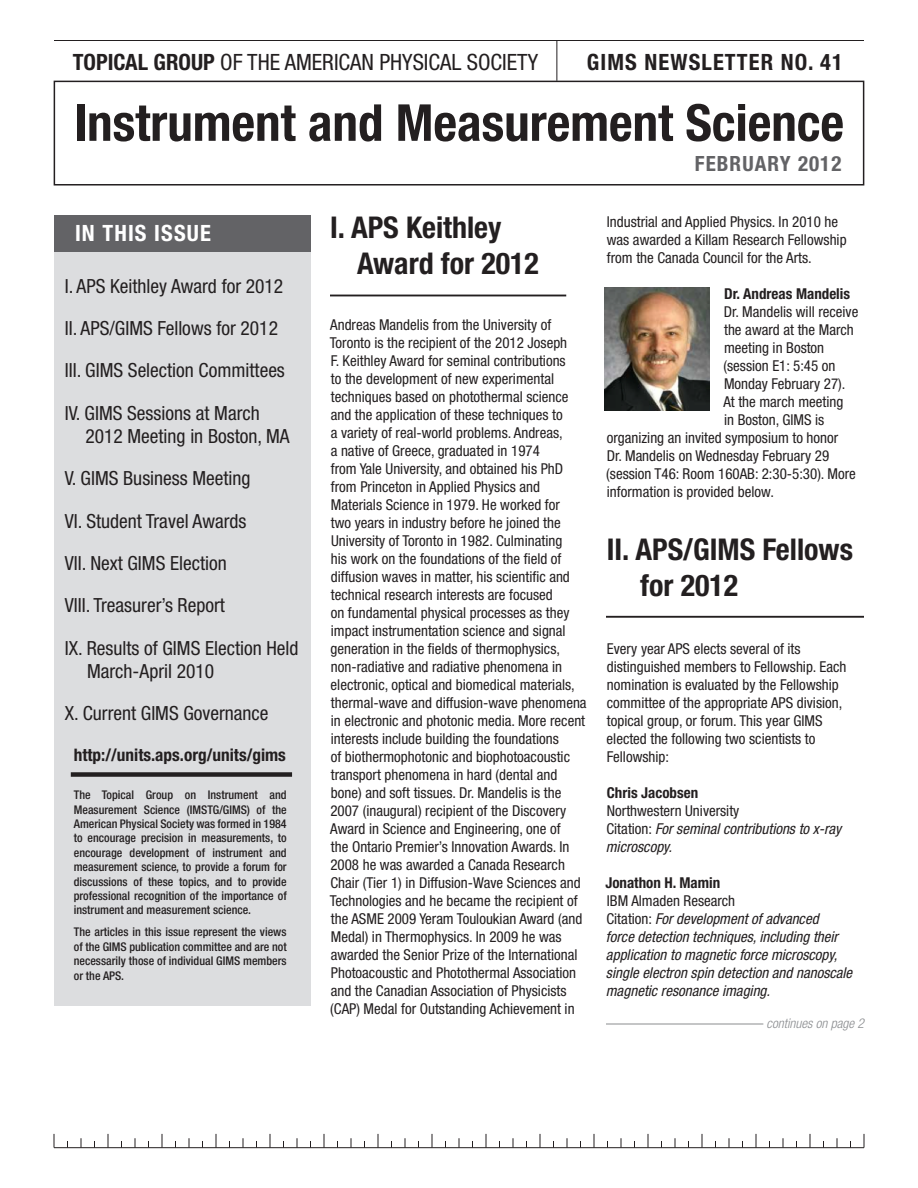
<style>
.page{position:relative;width:918px;height:1188px;background:#fff}
.page>*{position:absolute;margin:0;border:0;box-sizing:border-box;transform-origin:0 0}
.t1{font:700 condensed 51px "Helvetica Neue";color:#231f20}
.Headers{font:700 condensed 30px/36px "Helvetica Neue";color:#231f20}
.t2{font:condensed 22.5px "Helvetica Neue";color:#231f20}
.t3{font:700 condensed 22.5px "Helvetica Neue";letter-spacing:.05em;color:#231f20}
.t4{font:700 condensed 22.5px "Helvetica Neue";letter-spacing:.05em;color:#fff}
.t5{font:700 condensed 21px "Helvetica Neue";letter-spacing:.05em;color:#636366}
.Contents{font:condensed 19.5px/23.4px "Helvetica Neue";color:#231f20}
.Contents-2{font:700 condensed 17.25px "Helvetica Neue";color:#231f20}
.text{font:condensed 15px/18px "Helvetica Neue";color:#231f20}
.text-2{font:italic condensed 15px/18px "Helvetica Neue";color:#231f20}
.text-3{font:700 condensed 15px "Helvetica Neue";color:#231f20}
.Paragraph_Style_1{font:italic 300 condensed 13.5px "Helvetica Neue";color:#8a8c8f}
.t6{font:500 condensed 12px/14.4px "Helvetica Neue";color:#231f20;text-align:justify}
.s1{font-weight:700}
.s2{font-style:normal}
</style>
<div class="page">
<div style="left:54px;top:81px;width:810px;height:105px;border:2px solid #231f20"></div>
<hr style="left:54px;top:1147px;width:810px;height:1px;background:#231f20">
<svg style="left:54px;top:1134px;width:1px;height:14px"></svg>
<svg style="left:108px;top:1134px;width:1px;height:14px"></svg>
<svg style="left:162px;top:1134px;width:1px;height:14px"></svg>
<svg style="left:216px;top:1134px;width:1px;height:14px"></svg>
<svg style="left:270px;top:1134px;width:1px;height:14px"></svg>
<svg style="left:324px;top:1134px;width:1px;height:14px"></svg>
<svg style="left:378px;top:1134px;width:1px;height:14px"></svg>
<svg style="left:432px;top:1134px;width:1px;height:14px"></svg>
<svg style="left:486px;top:1134px;width:1px;height:14px"></svg>
<svg style="left:540px;top:1134px;width:1px;height:14px"></svg>
<svg style="left:594px;top:1134px;width:1px;height:14px"></svg>
<svg style="left:648px;top:1134px;width:1px;height:14px"></svg>
<svg style="left:702px;top:1134px;width:1px;height:14px"></svg>
<svg style="left:756px;top:1134px;width:1px;height:14px"></svg>
<svg style="left:810px;top:1134px;width:1px;height:14px"></svg>
<svg style="left:864px;top:1134px;width:1px;height:14px"></svg>
<hr style="left:556px;top:40px;width:1px;height:41px;background:#231f20">
<hr style="left:54px;top:40px;width:810px;height:1px;background:#231f20">
<div style="left:55px;top:215px;width:256px;height:791px;background:#dcdddf"></div>
<div style="left:55px;top:215px;width:256px;height:36px;background:#636366"></div>
<div style="left:71px;top:772px;width:221px;height:5px;background:#231f20"></div>
<hr style="left:330px;top:295px;width:236px;height:1px;background:#231f20">
<hr style="left:606px;top:616px;width:258px;height:2px;background:#231f20">
<hr style="left:606px;top:1024px;width:157px;height:1px;background:#8a8c8f">
<img style="left:604px;top:287px;width:106px;height:123px">
<p class="t2" style="left:73px;top:49px;width:467px"><span class="s1">TOPICAL GROUP</span> OF THE AMERICAN PHYSICAL SOCIETY</p>
<p class="t3" style="left:587px;top:48px;width:258px">GIMS NEWSLETTER NO. 41</p>
<p class="t1" style="left:74px;top:92px;width:772px">Instrument and Measurement Science</p>
<p class="t4" style="left:75px;top:219px;width:137px">IN THIS ISSUE</p>
<p class="Contents" style="left:65px;top:274px;width:220px">I. APS Keithley Award for 2012</p>
<p class="Contents" style="left:65px;top:316px;width:215px">II. APS/GIMS Fellows for 2012</p>
<p class="Contents" style="left:65px;top:359px;width:222px">III. GIMS Selection Committees</p>
<p class="Contents" style="left:85px;top:401px;width:206px;text-indent:-21px">IV. GIMS Sessions at March<br>2012 Meeting in Boston, MA</p>
<p class="Contents" style="left:65px;top:467px;width:187px">V. GIMS Business Meeting</p>
<p class="Contents" style="left:65px;top:509px;width:183px">VI. Student Travel Awards</p>
<p class="Contents" style="left:65px;top:551px;width:164px">VII. Next GIMS Election</p>
<p class="Contents" style="left:65px;top:594px;width:162px">VIII. Treasurer’s Report</p>
<p class="Contents" style="left:87px;top:636px;width:213px;text-indent:-22px">IX. Results of GIMS Election Held<br>March-April 2010</p>
<p class="Contents" style="left:65px;top:702px;width:205px">X. Current GIMS Governance</p>
<p class="Contents-2" style="left:74px;top:744px;width:214px">http://units.aps.org/units/gims</p>
<p class="t6" style="left:74px;top:788px;width:214px">The Topical Group on Instrument and Measurement Science (IMSTG/GIMS) of the American Physical Society was formed in 1984 to encourage precision in measurements, to encourage development of instrument and measurement science, to provide a forum for discussions of these topics, and to provide professional recognition of the importance of instrument and measurement science.</p>
<p class="t6" style="left:74px;top:925px;width:214px">The articles in this issue represent the views of the GIMS publication committee and are not necessarily those of individual GIMS members or the APS.</p>
<p class="Headers" style="left:357px;top:209px;width:183px;text-indent:-27px">I. APS Keithley<br>Award for 2012</p>
<p class="text" style="left:330px;top:316px;width:258px">Andreas Mandelis from the University of Toronto is the recipient of the 2012 Joseph<br>F. Keithley Award for seminal contributions<br>to the development of new experimental techniques based on photothermal science and the application of these techniques to<br>a variety of real-world problems. Andreas,<br>a native of Greece, graduated in 1974<br>from Yale University, and obtained his PhD from Princeton in Applied Physics and Materials Science in 1979. He worked for<br>two years in industry before he joined the University of Toronto in 1982. Culminating<br>his work on the foundations of the field of diffusion waves in matter, his scientific and technical research interests are focused<br>on fundamental physical processes as they impact instrumentation science and signal generation in the fields of thermophysics, non-radiative and radiative phenomena in electronic, optical and biomedical materials, thermal-wave and diffusion-wave phenomena in electronic and photonic media. More recent interests include building the foundations<br>of biothermophotonic and biophotoacoustic transport phenomena in hard (dental and bone) and soft tissues. Dr. Mandelis is the 2007 (inaugural) recipient of the Discovery Award in Science and Engineering, one of<br>the Ontario Premier’s Innovation Awards. In 2008 he was awarded a Canada Research Chair (Tier 1) in Diffusion-Wave Sciences and Technologies and he became the recipient of the ASME 2009 Yeram Touloukian Award (and Medal) in Thermophysics. In 2009 he was awarded the Senior Prize of the International Photoacoustic and Photothermal Association and the Canadian Association of Physicists (CAP) Medal for Outstanding Achievement in</p>
<p class="t5" style="left:695px;top:151px;width:148px">FEBRUARY 2012</p>
<p class="text" style="left:607px;top:212px;width:241px">Industrial and Applied Physics. In 2010 he was awarded a Killam Research Fellowship from the Canada Council for the Arts.</p>
<p class="text-3" style="left:724px;top:284px;width:128px">Dr. Andreas Mandelis</p>
<p class="text" style="left:724px;top:302px;width:136px">Dr. Mandelis will receive</p>
<p class="text" style="left:724px;top:320px;width:131px">the award at the March</p>
<p class="text" style="left:724px;top:338px;width:102px">meeting in Boston</p>
<p class="text" style="left:724px;top:356px;width:114px">(session E1: 5:45 on</p>
<p class="text" style="left:724px;top:374px;width:123px">Monday February 27).</p>
<p class="text" style="left:723px;top:392px;width:121px">At the march meeting</p>
<p class="text" style="left:724px;top:410px;width:102px">in Boston, GIMS is</p>
<p class="text" style="left:607px;top:428px;width:233px">organizing an invited symposium to honor</p>
<p class="text" style="left:607px;top:446px;width:224px">Dr. Mandelis on Wednesday February 29</p>
<p class="text" style="left:606px;top:464px;width:251px">(session T46: Room 160AB: 2:30-5:30). More</p>
<p class="text" style="left:607px;top:482px;width:169px">information is provided below.</p>
<p class="Headers" style="left:640px;top:531px;width:214px;text-indent:-34px">II. APS/GIMS Fellows for 2012</p>
<p class="text" style="left:607px;top:640px;width:241px">Every year APS elects several of its distinguished members to Fellowship. Each nomination is evaluated by the Fellowship committee of the appropriate APS division, topical group, or forum. This year GIMS elected the following two scientists to Fellowship:</p>
<p class="text-3" style="left:607px;top:784px;width:93px">Chris Jacobsen</p>
<p class="text" style="left:607px;top:802px;width:134px">Northwestern University</p>
<p class="text-2" style="left:606px;top:820px;width:237px"><span class="s2">Citation:</span> For seminal contributions to x-ray microscopy.</p>
<p class="text-3" style="left:605px;top:874px;width:116px">Jonathon H. Mamin</p>
<p class="text" style="left:607px;top:892px;width:130px">IBM Almaden Research</p>
<p class="text-2" style="left:606px;top:910px;width:248px"><span class="s2">Citation:</span> For development of advanced<br>force detection techniques, including their application to magnetic force microscopy, single electron spin detection and nanoscale magnetic resonance imaging.</p>
<p class="Paragraph_Style_1" style="left:767px;top:1016px;width:99px">continues on page 2</p>
</div>
